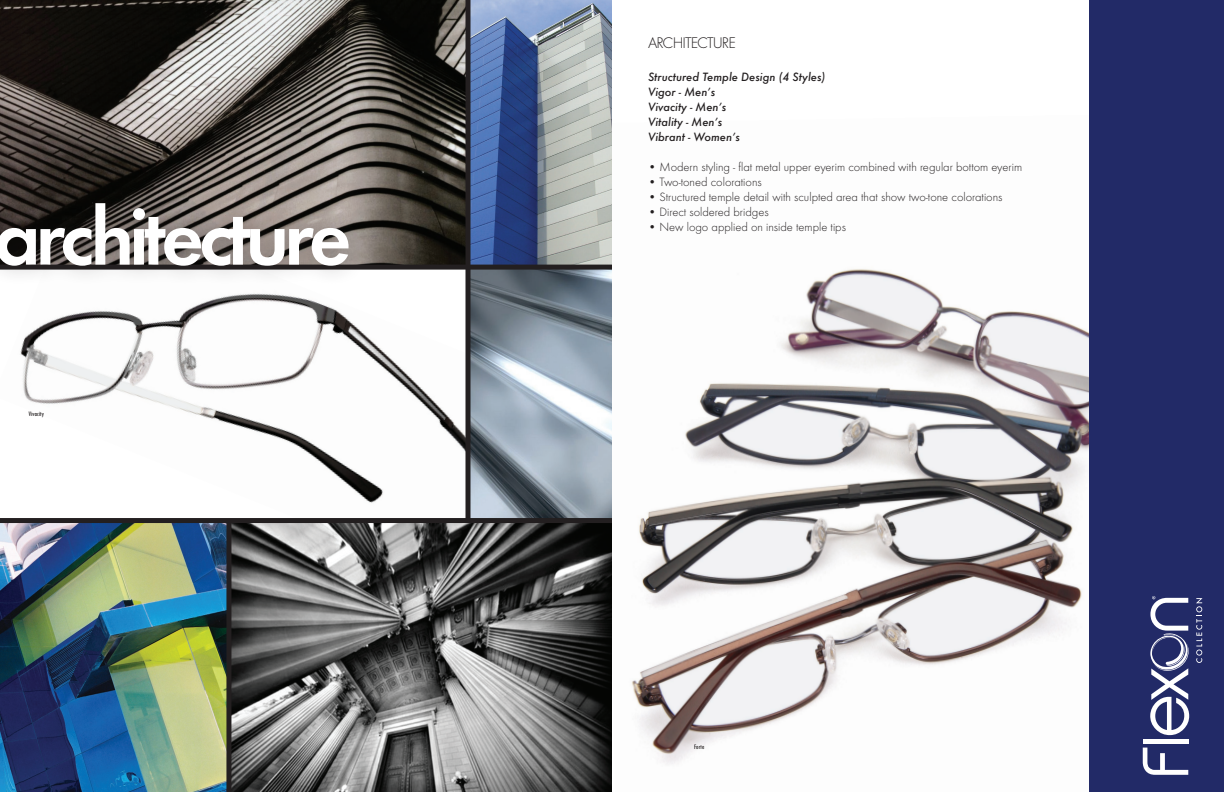
<style>
.page{position:relative;width:1224px;height:792px;background:#fff}
.page>*{position:absolute;margin:0;border:0;box-sizing:border-box;transform-origin:0 0}
.t1{font:600 82px "Futura T";letter-spacing:-.06em;color:#fff}
.t2{font:300 16px "Futura T";letter-spacing:-.06em;color:#231f20}
.t3{font:300 12.5px "Futura T";color:#231f20}
.t4{font:italic 500 12.5px/15px "Futura T";color:#231f20}
.t5{font:500 condensed 6px "Futura";letter-spacing:.02em;color:#231f20}
</style>
<div class="page">
<img style="left:631px;top:269px;width:458px;height:495px">
<div style="left:1089px;top:0;width:135px;height:792px;background:#222a67"></div>
<svg style="left:1143px;top:748px;width:45px;height:27px"></svg>
<div style="left:1143px;top:739px;width:45px;height:5px;background:#fff"></div>
<svg style="left:1196px;top:598px;width:7px;height:65px"></svg>
<svg style="left:1150px;top:596px;width:39px;height:139px"></svg>
<img style="left:0;top:523px;width:612px;height:269px">
<img style="left:20px;top:270px;width:446px;height:248px">
<img style="left:0;top:0;width:466px;height:265px">
<img style="left:470px;top:0;width:142px;height:518px">
<div style="left:0;top:265px;width:612px;height:5px;background:#231f20"></div>
<div style="left:0;top:518px;width:612px;height:5px;background:#231f20"></div>
<hr style="left:466px;top:0;width:4px;height:521px;background:#231f20">
<div style="left:226px;top:519px;width:5px;height:273px;background:#231f20"></div>
<div style="left:0;top:185px;width:369px;height:102px;background:#231f20;opacity:.3"></div>
<h1 class="t1" style="left:-6px;top:189px;width:359px">architecture</h1>
<p class="t5" style="left:29px;top:410px;width:17px">Vivacity</p>
<p class="t2" style="left:648px;top:34px;width:89px">ARCHITECTURE</p>
<p class="t4" style="left:648px;top:69px;width:179px">Structured Temple Design (4 Styles)<br>Vigor - Men’s<br>Vivacity - Men’s<br>Vitality - Men’s<br>Vibrant - Women’s</p>
<p class="t3" style="left:648px;top:160px;width:376px">• Modern styling - flat metal upper eyerim combined with regular bottom eyerim</p>
<p class="t3" style="left:648px;top:175px;width:115px">• Two-toned colorations</p>
<p class="t3" style="left:648px;top:190px;width:356px">• Structured temple detail with sculpted area that show two-tone colorations</p>
<p class="t3" style="left:648px;top:205px;width:122px">• Direct soldered bridges</p>
<p class="t3" style="left:648px;top:220px;width:200px">• New logo applied on inside temple tips</p>
<p class="t5" style="left:694px;top:743px;width:12px">Forte</p>
</div>
